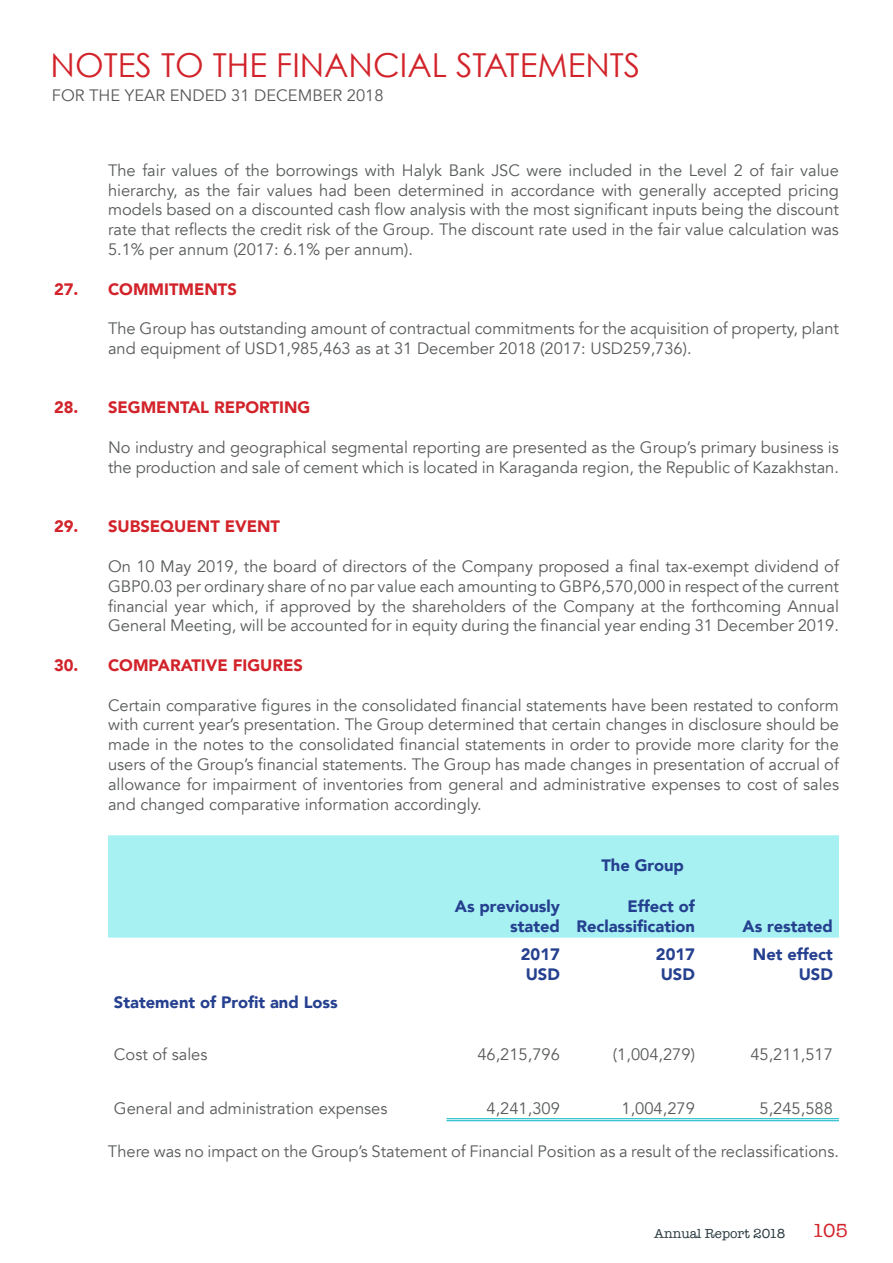
<style>
.page{position:relative;width:893px;height:1263px;background:#fff}
.page>*{position:absolute;margin:0;border:0;box-sizing:border-box;transform-origin:0 0}
.t1{font:33px "Century Gothic";color:#d2232a}
.t2{font:19.5px "American Typewriter";color:#d2232a}
.t3{font:16.5px/19.8px "Avenir";color:#595b5b;text-align:justify}
.t4{font:900 16.5px/19.8px "Avenir";color:#25408f;text-align:right}
.t5{font:900 16.5px "Avenir";color:#d2232a}
.t6{font:16.5px "Avenir";color:#58595b}
.t7{font:13.5px "American Typewriter";color:#26363d}
</style>
<div class="page">
<div style="left:108px;top:835px;width:731px;height:103px;background:#a7f1f2"></div>
<hr style="left:446px;top:1118px;width:120px;height:1px;background:#00b2c3">
<hr style="left:446px;top:1120px;width:120px;height:1px;background:#00b2c3">
<hr style="left:566px;top:1118px;width:135px;height:1px;background:#00b2c3">
<hr style="left:566px;top:1120px;width:135px;height:1px;background:#00b2c3">
<hr style="left:701px;top:1118px;width:138px;height:1px;background:#00b2c3">
<hr style="left:701px;top:1120px;width:138px;height:1px;background:#00b2c3">
<h1 class="t1" style="left:51px;top:45px;width:591px">NOTES TO THE FINANCIAL STATEMENTS</h1>
<p class="t6" style="left:52px;top:85px;width:333px">FOR THE YEAR ENDED 31 DECEMBER 2018</p>
<p class="t3" style="left:108px;top:161px;width:732px">The fair values of the borrowings with Halyk Bank JSC were included in the Level 2 of fair value hierarchy, as the fair values had been determined in accordance with generally accepted pricing models based on a discounted cash flow analysis with the most significant inputs being the discount rate that reflects the credit risk of the Group. The discount rate used in the fair value calculation was 5.1% per annum (2017: 6.1% per annum).</p>
<p class="t5" style="left:54px;top:275px;width:184px">27. COMMITMENTS</p>
<p class="t3" style="left:108px;top:319px;width:732px">The Group has outstanding amount of contractual commitments for the acquisition of property, plant and equipment of USD1,985,463 as at 31 December 2018 (2017: USD259,736).</p>
<p class="t5" style="left:54px;top:394px;width:258px">28. SEGMENTAL REPORTING</p>
<p class="t3" style="left:108px;top:438px;width:732px">No industry and geographical segmental reporting are presented as the Group’s primary business is the production and sale of cement which is located in Karaganda region, the Republic of Kazakhstan.</p>
<p class="t5" style="left:54px;top:512px;width:228px">29. SUBSEQUENT EVENT</p>
<p class="t3" style="left:108px;top:557px;width:732px">On 10 May 2019, the board of directors of the Company proposed a final tax-exempt dividend of GBP0.03 per ordinary share of no par value each amounting to GBP6,570,000 in respect of the current financial year which, if approved by the shareholders of the Company at the forthcoming Annual General Meeting, will be accounted for in equity during the financial year ending 31 December 2019.</p>
<p class="t5" style="left:54px;top:651px;width:250px">30. COMPARATIVE FIGURES</p>
<p class="t3" style="left:108px;top:695px;width:732px">Certain comparative figures in the consolidated financial statements have been restated to conform with current year’s presentation. The Group determined that certain changes in disclosure should be made in the notes to the consolidated financial statements in order to provide more clarity for the users of the Group’s financial statements. The Group has made changes in presentation of accrual of allowance for impairment of inventories from general and administrative expenses to cost of sales and changed comparative information accordingly.</p>
<p class="t4" style="left:601px;top:854px;width:84px">The Group</p>
<p class="t4" style="left:455px;top:896px;width:107px">As previously stated</p>
<p class="t4" style="left:576px;top:896px;width:120px">Effect of<br>Reclassification</p>
<p class="t4" style="left:742px;top:915px;width:92px">As restated</p>
<p class="t4" style="left:521px;top:944px;width:41px;text-align:left">2017<br>USD</p>
<p class="t4" style="left:656px;top:944px;width:41px;text-align:left">2017<br>USD</p>
<p class="t4" style="left:753px;top:944px;width:82px">Net effect<br>USD</p>
<p class="t4" style="left:114px;top:992px;width:225px">Statement of Profit and Loss</p>
<p class="t3" style="left:114px;top:1045px;width:95px">Cost of sales</p>
<p class="t3" style="left:477px;top:1045px;width:84px">46,215,796</p>
<p class="t3" style="left:613px;top:1045px;width:83px">(1,004,279)</p>
<p class="t3" style="left:750px;top:1045px;width:84px">45,211,517</p>
<p class="t3" style="left:114px;top:1098px;width:275px">General and administration expenses</p>
<p class="t3" style="left:486px;top:1098px;width:75px">4,241,309</p>
<p class="t3" style="left:621px;top:1098px;width:75px">1,004,279</p>
<p class="t3" style="left:759px;top:1098px;width:75px">5,245,588</p>
<p class="t3" style="left:108px;top:1142px;width:732px">There was no impact on the Group’s Statement of Financial Position as a result of the reclassifications.</p>
<p class="t7" style="left:654px;top:1223px;width:133px">Annual Report 2018</p>
<p class="t2" style="left:812px;top:1216px;width:37px">105</p>
</div>
